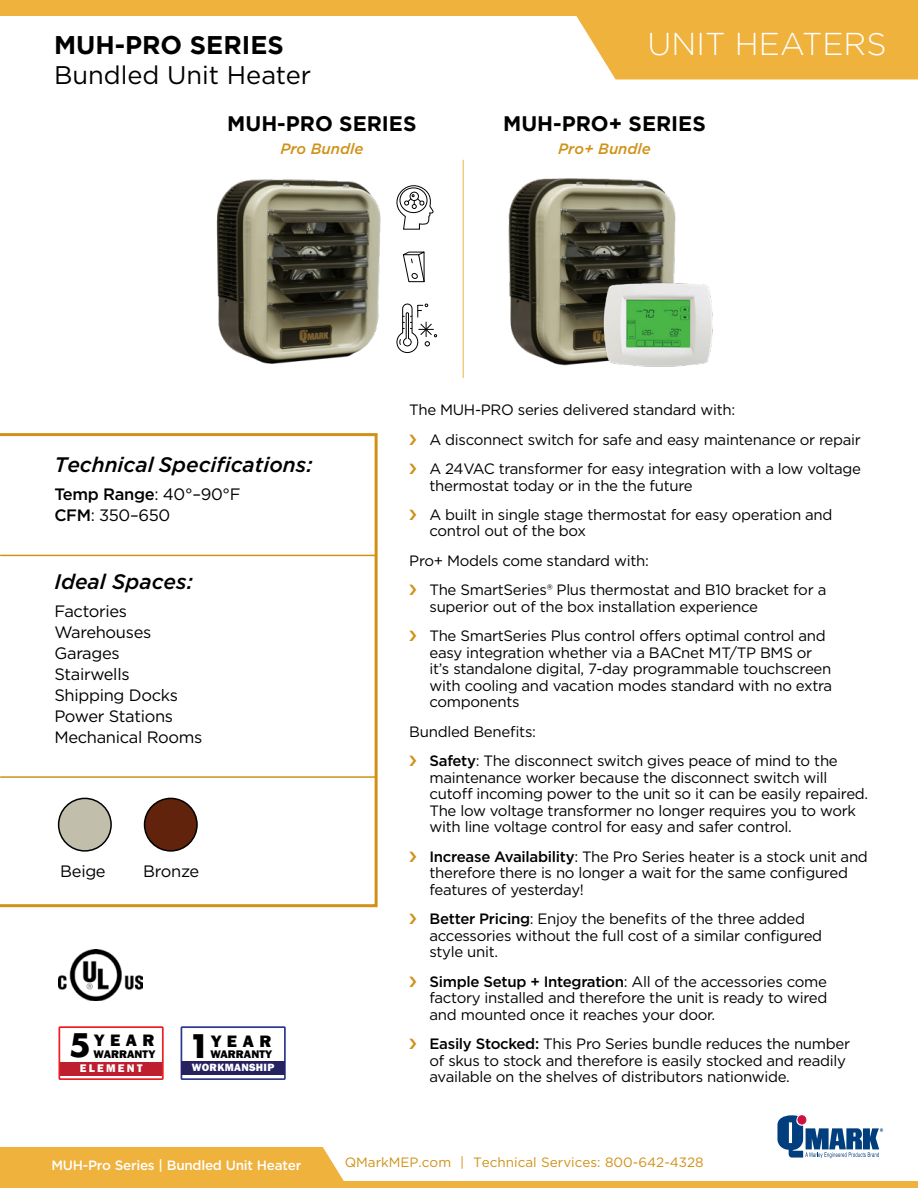
<style>
.page{position:relative;width:918px;height:1188px;background:#fff}
.page>*{position:absolute;margin:0;border:0;box-sizing:border-box;transform-origin:0 0}
.t1{font:300 31.5px "Gotham";color:#fff}
.t2{font:25.5px "Gotham";color:#000}
.t3{font:700 25.5px "Gotham";color:#000}
.t4{font:500 21px "Gotham Med Ital";color:#000}
.t5{font:700 21px "Gotham";color:#000}
.t6{font:800 17.1px "Franklin Gothic";letter-spacing:.32em;color:#000}
.t7{font:16.5px/21px "Gotham";letter-spacing:-.02em;color:#000}
.t8{font:15px/16.5px "Gotham";letter-spacing:-.02em;color:#000}
.t9{font:500 15px "Gotham Med Ital";color:#d09117}
.t10{font:13.5px "Gotham";color:#d09117}
.t11{font:500 13.5px "Gotham";letter-spacing:-.02em;color:#fff}
.t12{font:800 11.4px "Franklin Gothic";color:#000}
.t13{font:800 11.4px "Franklin Gothic";letter-spacing:.2em;color:#fff}
.t14{font:800 10.8px "Franklin Gothic";letter-spacing:.025em;color:#fff}
.s1{font-weight:500}
.s2{font-family:"Futura";font-weight:700;font-size:31.65px}
</style>
<div class="page">
<img style="left:59px;top:950px;width:83px;height:50px">
<svg style="left:0;top:433px;width:378px;height:474px"></svg>
<div style="left:181px;top:1026px;width:105px;height:54px;border:2px solid #2b3990"></div>
<div style="left:181px;top:1061px;width:104px;height:14px;background:#262262"></div>
<div style="left:59px;top:1062px;width:104px;height:13px;background:#be1e2d"></div>
<div style="left:58px;top:1026px;width:106px;height:54px;border:2px solid #ed1d24"></div>
<hr style="left:463px;top:160px;width:1px;height:218px;background:#efb23d">
<img style="left:216px;top:179px;width:165px;height:185px">
<svg style="left:396px;top:303px;width:41px;height:50px"></svg>
<svg style="left:396px;top:185px;width:38px;height:45px"></svg>
<div style="left:399px;top:187px;width:29px;height:26px;border:1px solid #000;border-radius:50%"></div>
<svg style="left:402px;top:251px;width:23px;height:32px"></svg>
<div style="left:411px;top:273px;width:7px;height:6px;border:1px solid #000;border-radius:50%"></div>
<img style="left:508px;top:178px;width:168px;height:188px">
<img style="left:599px;top:279px;width:114px;height:88px">
<div style="left:0;top:0;width:918px;height:16px;background:#efb23d"></div>
<svg style="left:576px;top:16px;width:342px;height:64px;background:#f0b749"></svg>
<svg style="left:777px;top:1115px;width:106px;height:43px"></svg>
<div style="left:0;top:1147px;width:344px;height:34px;background:#efb23d"></div>
<div style="left:0;top:1181px;width:918px;height:7px;background:#efb23d"></div>
<h2 class="t3" style="left:54px;top:30px;width:231px">MUH-PRO SERIES</h2>
<h2 class="t2" style="left:54px;top:58px;width:259px">Bundled Unit Heater</h2>
<h1 class="t1" style="left:648px;top:26px;width:240px">UNIT HEATERS</h1>
<h3 class="t5" style="left:227px;top:112px;width:191px">MUH-PRO SERIES</h3>
<h3 class="t5" style="left:503px;top:112px;width:204px">MUH-PRO+ SERIES</h3>
<p class="t9" style="left:280px;top:135px;width:85px">Pro Bundle</p>
<p class="t9" style="left:558px;top:135px;width:94px">Pro+ Bundle</p>
<h3 class="t4" style="left:54px;top:446px;width:260px">Technical Specifications:</h3>
<p class="t7" style="left:54px;top:483px;width:188px"><span class="s1">Temp Range</span>: 40°–90°F<br><span class="s1">CFM</span>: 350–650</p>
<h3 class="t4" style="left:54px;top:563px;width:140px">Ideal Spaces:</h3>
<p class="t7" style="left:54px;top:600px;width:150px">Factories<br>Warehouses<br>Garages<br>Stairwells<br>Shipping Docks<br>Power Stations<br>Mechanical Rooms</p>
<p class="t7" style="left:60px;top:860px;width:47px">Beige</p>
<p class="t7" style="left:143px;top:860px;width:58px">Bronze</p>
<p class="t6" style="left:69px;top:1029px;width:87px"><span class="s2">5</span>YEAR</p>
<p class="t12" style="left:94px;top:1046px;width:63px">WARRANTY</p>
<p class="t13" style="left:80px;top:1061px;width:64px">ELEMENT</p>
<p class="t6" style="left:188px;top:1030px;width:85px"><span class="s2">1</span>YEAR</p>
<p class="t12" style="left:210px;top:1047px;width:63px">WARRANTY</p>
<p class="t14" style="left:192px;top:1061px;width:84px">WORKMANSHIP</p>
<p class="t8" style="left:430px;top:395px;width:433px;line-height:29.4px;text-indent:-20px">The MUH-PRO series delivered standard with:<br>A disconnect switch for safe and easy maintenance or repair<br>A 24VAC transformer for easy integration with a low voltage</p>
<p class="t8" style="left:430px;top:470px;width:404px;line-height:29.4px">thermostat today or in the the future<br>A built in single stage thermostat for easy operation and</p>
<p class="t8" style="left:430px;top:523px;width:158px">control out of the box</p>
<p class="t8" style="left:409px;top:552px;width:241px">Pro+ Models come standard with:</p>
<p class="t8" style="left:430px;top:582px;width:398px">The SmartSeries® Plus thermostat and B10 bracket for a</p>
<p class="t8" style="left:430px;top:592px;width:398px;line-height:29.4px">superior out of the box installation experience<br>The SmartSeries Plus control offers optimal control and</p>
<p class="t8" style="left:430px;top:644px;width:404px">easy integration whether via a BACnet MT/TP BMS or it’s standalone digital, 7-day programmable touchscreen with cooling and vacation modes standard with no extra components</p>
<p class="t8" style="left:430px;top:717px;width:410px;line-height:29.4px;text-indent:-20px">Bundled Benefits:<br><span class="s1">Safety</span>: The disconnect switch gives peace of mind to the</p>
<p class="t8" style="left:430px;top:769px;width:440px">maintenance worker because the disconnect switch will cutoff incoming power to the unit so it can be easily repaired.<br>The low voltage transformer no longer requires you to work with line voltage control for easy and safer control.</p>
<p class="t8" style="left:430px;top:848px;width:440px"><span class="s1">Increase Availability</span>: The Pro Series heater is a stock unit and therefore there is no longer a wait for the same configured features of yesterday!</p>
<p class="t8" style="left:430px;top:910px;width:394px"><span class="s1">Better Pricing</span>: Enjoy the benefits of the three added accessories without the full cost of a similar configured style unit.</p>
<p class="t8" style="left:430px;top:973px;width:399px;text-align:justify"><span class="s1">Simple Setup + Integration</span>: All of the accessories come factory installed and therefore the unit is ready to wired and mounted once it reaches your door.</p>
<p class="t8" style="left:430px;top:1035px;width:422px"><span class="s1">Easily Stocked:</span> This Pro Series bundle reduces the number of skus to stock and therefore is easily stocked and readily available on the shelves of distributors nationwide.</p>
<p class="t11" style="left:51px;top:1157px;width:251px">MUH-Pro Series | Bundled Unit Heater</p>
<p class="t10" style="left:345px;top:1154px;width:361px">QMarkMEP.com | Technical Services: 800-642-4328</p>
</div>
